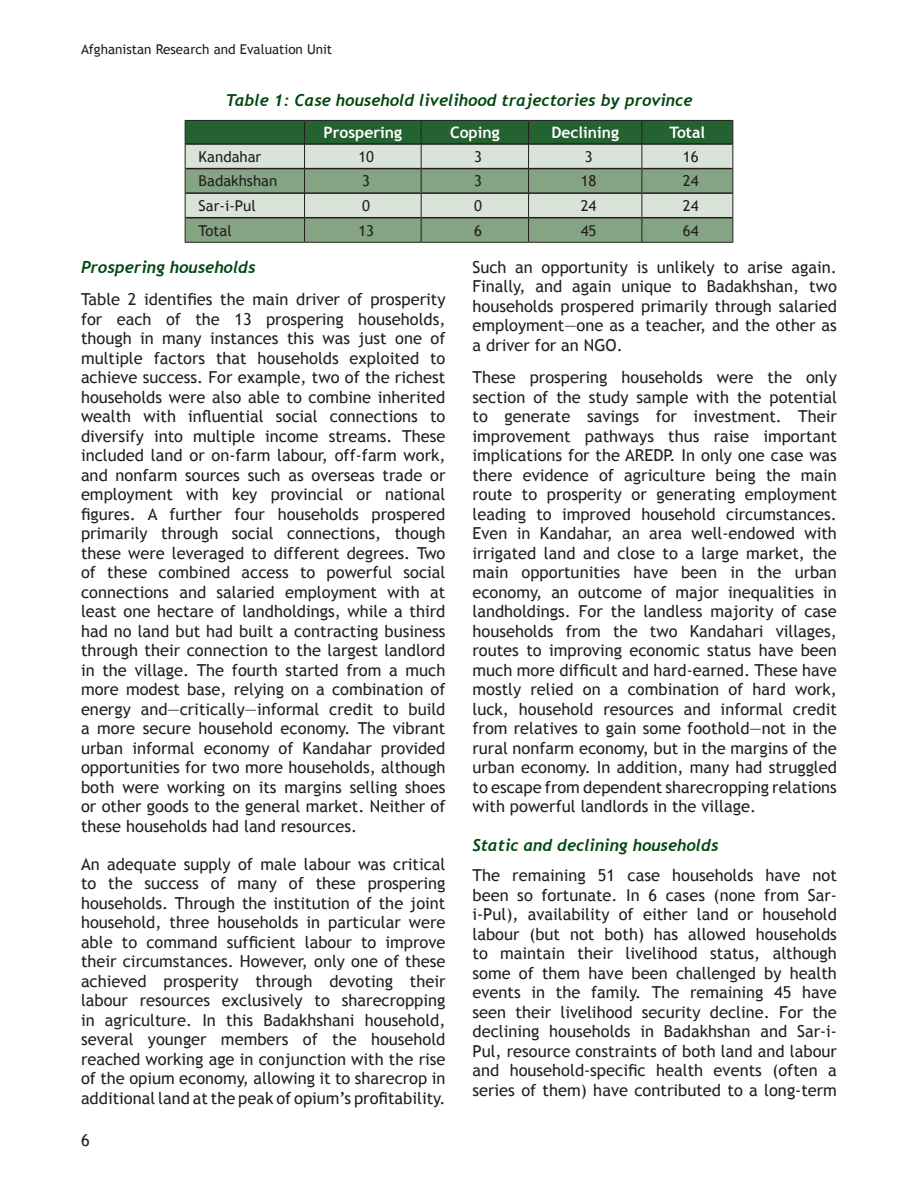
<style>
.page{position:relative;width:918px;height:1188px;background:#fff}
.page>*{position:absolute;margin:0;border:0;box-sizing:border-box;transform-origin:0 0}
.BP_Body_Text{font:16.5px/19.5px "Trebuchet MS";color:#231f20;text-align:justify}
.BP_Text_Heading_3{font:italic 700 16.5px "Trebuchet";color:#004710}
.BP_Table_Internal_He{font:700 15.75px "Trebuchet MS";color:#fff}
.BP_Table_Text{font:15px "Trebuchet MS";color:#231f20}
.BP_Table_Numbers{font:15px "Trebuchet MS";color:#231f20}
.t1{font:13.5px "Trebuchet MS";color:#231f20}
</style>
<div class="page">
<svg style="left:185px;top:120px;width:548px;height:122px;background:#8ba58d"></svg>
<hr style="left:185px;top:242px;width:120px;height:1px;background:#231f20">
<hr style="left:305px;top:242px;width:116px;height:1px;background:#231f20">
<hr style="left:421px;top:242px;width:108px;height:1px;background:#231f20">
<hr style="left:529px;top:242px;width:113px;height:1px;background:#231f20">
<hr style="left:642px;top:242px;width:91px;height:1px;background:#231f20">
<p class="t1" style="left:81px;top:41px;width:253px">Afghanistan Research and Evaluation Unit</p>
<p class="BP_Text_Heading_3" style="left:226px;top:90px;width:468px">Table 1: Case household livelihood trajectories by province</p>
<p class="BP_Table_Internal_He" style="left:324px;top:123px;width:80px">Prospering</p>
<p class="BP_Table_Internal_He" style="left:450px;top:123px;width:51px">Coping</p>
<p class="BP_Table_Internal_He" style="left:551px;top:123px;width:69px">Declining</p>
<p class="BP_Table_Internal_He" style="left:669px;top:123px;width:37px">Total</p>
<p class="BP_Table_Text" style="left:199px;top:148px;width:64px">Kandahar</p>
<p class="BP_Table_Numbers" style="left:358px;top:148px;width:17px">10</p>
<p class="BP_Table_Numbers" style="left:474px;top:148px;width:9px">3</p>
<p class="BP_Table_Numbers" style="left:585px;top:148px;width:9px">3</p>
<p class="BP_Table_Numbers" style="left:683px;top:148px;width:17px">16</p>
<p class="BP_Table_Text" style="left:199px;top:172px;width:80px">Badakhshan</p>
<p class="BP_Table_Numbers" style="left:362px;top:172px;width:9px">3</p>
<p class="BP_Table_Numbers" style="left:474px;top:172px;width:9px">3</p>
<p class="BP_Table_Numbers" style="left:581px;top:172px;width:17px">18</p>
<p class="BP_Table_Numbers" style="left:683px;top:172px;width:17px">24</p>
<p class="BP_Table_Text" style="left:199px;top:197px;width:59px">Sar-i-Pul</p>
<p class="BP_Table_Numbers" style="left:362px;top:197px;width:9px">0</p>
<p class="BP_Table_Numbers" style="left:474px;top:197px;width:9px">0</p>
<p class="BP_Table_Numbers" style="left:581px;top:197px;width:17px">24</p>
<p class="BP_Table_Numbers" style="left:683px;top:197px;width:17px">24</p>
<p class="BP_Table_Text" style="left:199px;top:221px;width:35px">Total</p>
<p class="BP_Table_Numbers" style="left:358px;top:221px;width:17px">13</p>
<p class="BP_Table_Numbers" style="left:474px;top:221px;width:9px">6</p>
<p class="BP_Table_Numbers" style="left:581px;top:221px;width:17px">45</p>
<p class="BP_Table_Numbers" style="left:683px;top:221px;width:17px">64</p>
<p class="BP_Text_Heading_3" style="left:81px;top:257px;width:176px">Prospering households</p>
<p class="BP_Body_Text" style="left:81px;top:290px;width:366px">Table 2 identifies the main driver of prosperity for each of the 13 prospering households, though in many instances this was just one of multiple factors that households exploited to achieve success. For example, two of the richest households were also able to combine inherited wealth with influential social connections to diversify into multiple income streams. These included land or on-farm labour, off-farm work, and nonfarm sources such as overseas trade or employment with key provincial or national figures. A further four households prospered primarily through social connections, though these were leveraged to different degrees. Two of these combined access to powerful social connections and salaried employment with at least one hectare of landholdings, while a third had no land but had built a contracting business through their connection to the largest landlord in the village. The fourth started from a much more modest base, relying on a combination of energy and—critically—informal credit to build a more secure household economy. The vibrant urban informal economy of Kandahar provided opportunities for two more households, although both were working on its margins selling shoes or other goods to the general market. Neither of these households had land resources.</p>
<p class="BP_Body_Text" style="left:81px;top:855px;width:366px">An adequate supply of male labour was critical to the success of many of these prospering households. Through the institution of the joint household, three households in particular were able to command sufficient labour to improve their circumstances. However, only one of these achieved prosperity through devoting their labour resources exclusively to sharecropping in agriculture. In this Badakhshani household, several younger members of the household reached working age in conjunction with the rise of the opium economy, allowing it to sharecrop in additional land at the peak of opium’s profitability.</p>
<p class="BP_Body_Text" style="left:81px;top:1131px;width:10px">6</p>
<p class="BP_Body_Text" style="left:472px;top:257px;width:366px">Such an opportunity is unlikely to arise again.<br>Finally, and again unique to Badakhshan, two households prospered primarily through salaried employment—one as a teacher, and the other as a driver for an NGO.</p>
<p class="BP_Body_Text" style="left:472px;top:368px;width:366px">These prospering households were the only section of the study sample with the potential to generate savings for investment. Their improvement pathways thus raise important implications for the AREDP. In only one case was there evidence of agriculture being the main route to prosperity or generating employment leading to improved household circumstances.<br>Even in Kandahar, an area well-endowed with irrigated land and close to a large market, the main opportunities have been in the urban economy, an outcome of major inequalities in landholdings. For the landless majority of case households from the two Kandahari villages, routes to improving economic status have been much more difficult and hard-earned. These have mostly relied on a combination of hard work, luck, household resources and informal credit from relatives to gain some foothold—not in the rural nonfarm economy, but in the margins of the urban economy. In addition, many had struggled to escape from dependent sharecropping relations with powerful landlords in the village.</p>
<p class="BP_Text_Heading_3" style="left:472px;top:835px;width:248px">Static and declining households</p>
<p class="BP_Body_Text" style="left:472px;top:866px;width:366px">The remaining 51 case households have not been so fortunate. In 6 cases (none from Sar&shy;i-Pul), availability of either land or household labour (but not both) has allowed households to maintain their livelihood status, although some of them have been challenged by health events in the family. The remaining 45 have seen their livelihood security decline. For the declining households in Badakhshan and Sar-i-Pul, resource constraints of both land and labour and household-specific health events (often a series of them) have contributed to a long-term</p>
</div>
